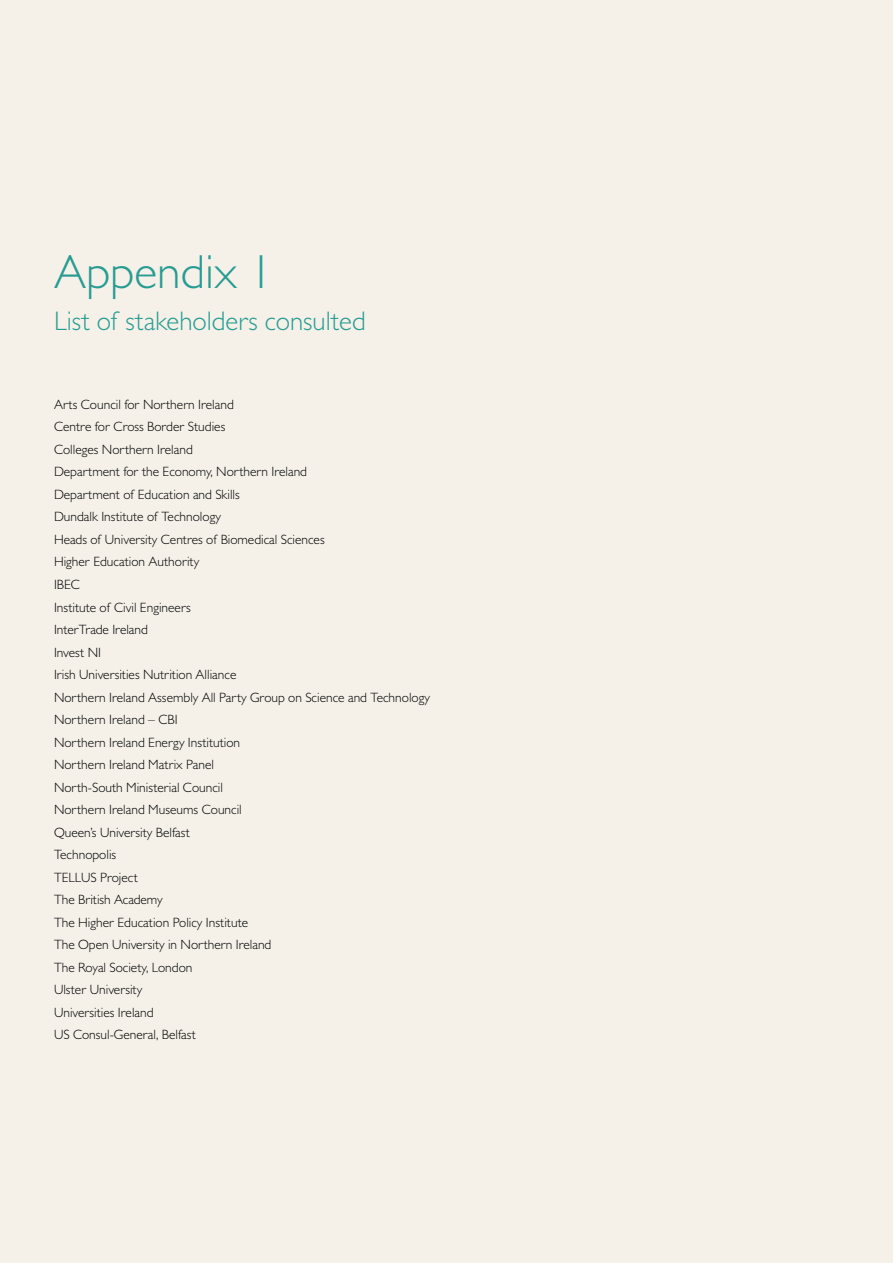
<style>
.page{position:relative;width:893px;height:1263px;background:#f5f1e9}
.page>*{position:absolute;margin:0;border:0;box-sizing:border-box;transform-origin:0 0}
.t1{font:300 48px "Gill Sans MT Pro";color:#289c92}
.t2{font:300 27px "Gill Sans MT Pro";color:#289c92}
.t3{font:300 13.5px/22.5px "Gill Sans MT Pro";color:#000}
</style>
<div class="page">
<h1 class="t1" style="left:54px;top:243px;width:221px">Appendix 1</h1>
<h2 class="t2" style="left:54px;top:305px;width:313px">List of stakeholders consulted</h2>
<p class="t3" style="left:54px;top:393px;width:378px">Arts Council for Northern Ireland<br>Centre for Cross Border Studies<br>Colleges Northern Ireland<br>Department for the Economy, Northern Ireland<br>Department of Education and Skills<br>Dundalk Institute of Technology<br>Heads of University Centres of Biomedical Sciences<br>Higher Education Authority<br>IBEC<br>Institute of Civil Engineers<br>InterTrade Ireland<br>Invest NI<br>Irish Universities Nutrition Alliance<br>Northern Ireland Assembly All Party Group on Science and Technology<br>Northern Ireland – CBI<br>Northern Ireland Energy Institution<br>Northern Ireland Matrix Panel<br>North-South Ministerial Council<br>Northern Ireland Museums Council<br>Queen’s University Belfast<br>Technopolis<br>TELLUS Project<br>The British Academy<br>The Higher Education Policy Institute<br>The Open University in Northern Ireland<br>The Royal Society, London<br>Ulster University<br>Universities Ireland<br>US Consul-General, Belfast</p>
</div>
